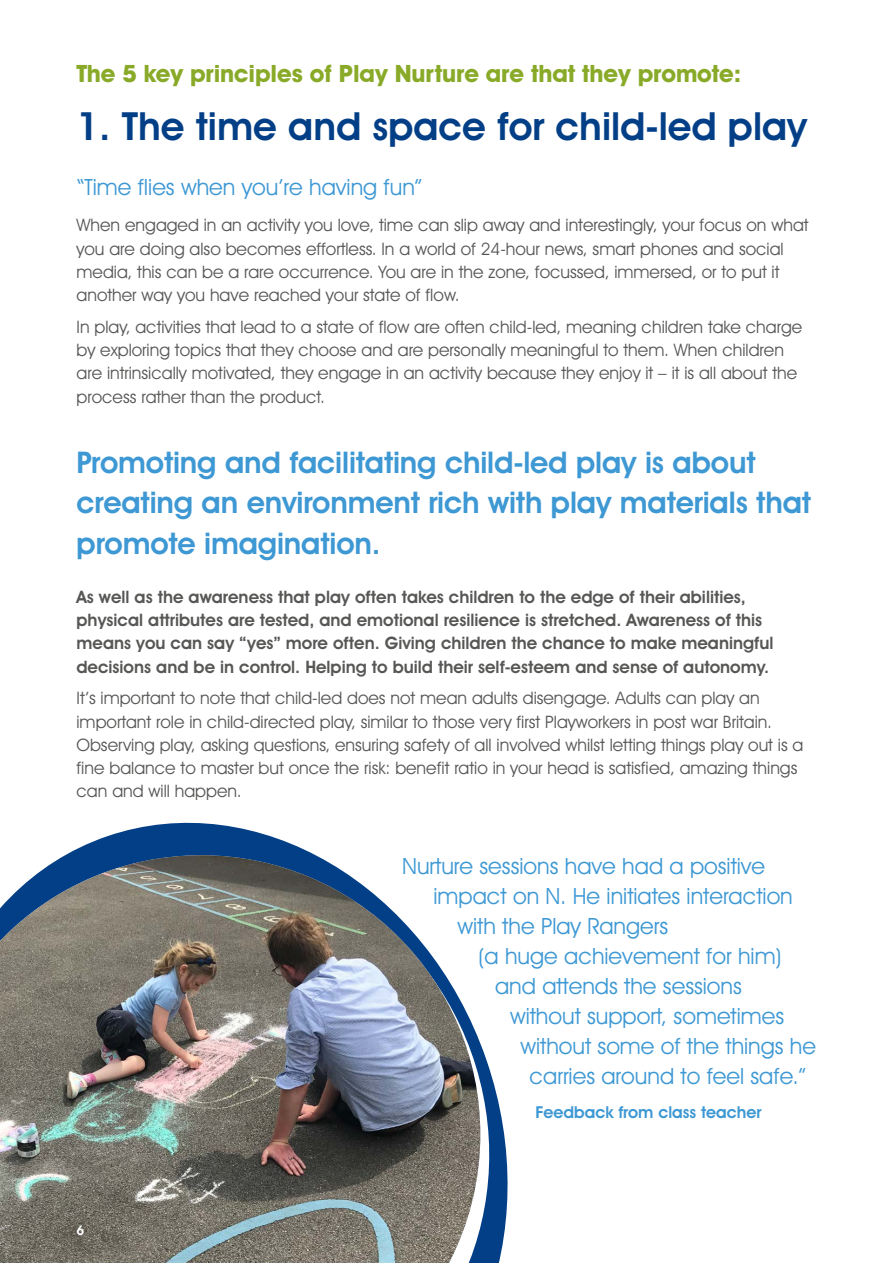
<style>
.page{position:relative;width:893px;height:1263px;background:#fff}
.page>*{position:absolute;margin:0;border:0;box-sizing:border-box;transform-origin:0 0}
.t1{font:600 39px "Avant Garde IT Cby BT";color:#033f86}
.t2{font:600 30px/40.5px "Avant Garde IT Cby BT";letter-spacing:-.005em;color:#3d98d4}
.t3{font:700 24px "Avant Garde IT Cby BT";letter-spacing:-.005em;color:#89aa28}
.t4{font:22.5px "Avant Garde IT Cby BT";color:#3d98d4}
.t5{font:17.25px/23.2px "Avant Garde IT Cby BT";color:#575756}
.t6{font:600 17.25px/23.2px "Avant Garde IT Cby BT";color:#575756}
.t7{font:600 16.5px "Avant Garde IT Cby BT";color:#3d98d4}
.t8{font:600 13.5px "Avant Garde IT Cby BT";color:#fff}
</style>
<div class="page">
<svg style="left:66px;top:825px;width:442px;height:438px"></svg>
<img style="left:0;top:855px;width:480px;height:408px">
<h3 class="t3" style="left:77px;top:59px;width:666px">The 5 key principles of Play Nurture are that they promote:</h3>
<h1 class="t1" style="left:77px;top:103px;width:732px">1. The time and space for child-led play</h1>
<h3 class="t4" style="left:77px;top:174px;width:347px">“Time flies when you’re having fun”</h3>
<p class="t5" style="left:77px;top:213px;width:733px">When engaged in an activity you love, time can slip away and interestingly, your focus on what you are doing also becomes effortless. In a world of 24-hour news, smart phones and social media, this can be a rare occurrence. You are in the zone, focussed, immersed, or to put it another way you have reached your state of flow.</p>
<p class="t5" style="left:77px;top:315px;width:727px">In play, activities that lead to a state of flow are often child-led, meaning children take charge by exploring topics that they choose and are personally meaningful to them. When children are intrinsically motivated, they engage in an activity because they enjoy it – it is all about the process rather than the product.</p>
<h2 class="t2" style="left:77px;top:442px;width:736px">Promoting and facilitating child-led play is about creating an environment rich with play materials that promote imagination.</h2>
<p class="t6" style="left:77px;top:585px;width:698px">As well as the awareness that play often takes children to the edge of their abilities, physical attributes are tested, and emotional resilience is stretched. Awareness of this means you can say “yes” more often. Giving children the chance to make meaningful decisions and be in control. Helping to build their self-esteem and sense of autonomy.</p>
<p class="t5" style="left:77px;top:686px;width:728px">It’s important to note that child-led does not mean adults disengage. Adults can play an important role in child-directed play, similar to those very first Playworkers in post war Britain.<br>Observing play, asking questions, ensuring safety of all involved whilst letting things play out is a fine balance to master but once the risk: benefit ratio in your head is satisfied, amazing things can and will happen.</p>
<p class="t8" style="left:77px;top:1222px;width:9px">6</p>
<h3 class="t4" style="left:402px;top:852px;width:365px">Nurture sessions have had a positive</h3>
<h3 class="t4" style="left:434px;top:882px;width:361px">impact on N. He initiates interaction</h3>
<h3 class="t4" style="left:458px;top:912px;width:212px">with the Play Rangers</h3>
<h3 class="t4" style="left:479px;top:942px;width:304px">(a huge achievement for him)</h3>
<h3 class="t4" style="left:495px;top:972px;width:248px">and attends the sessions</h3>
<h3 class="t4" style="left:510px;top:1002px;width:276px">without support, sometimes</h3>
<h3 class="t4" style="left:521px;top:1032px;width:297px">without some of the things he</h3>
<h3 class="t4" style="left:530px;top:1062px;width:278px">carries around to feel safe.”</h3>
<p class="t7" style="left:536px;top:1102px;width:227px">Feedback from class teacher</p>
</div>
